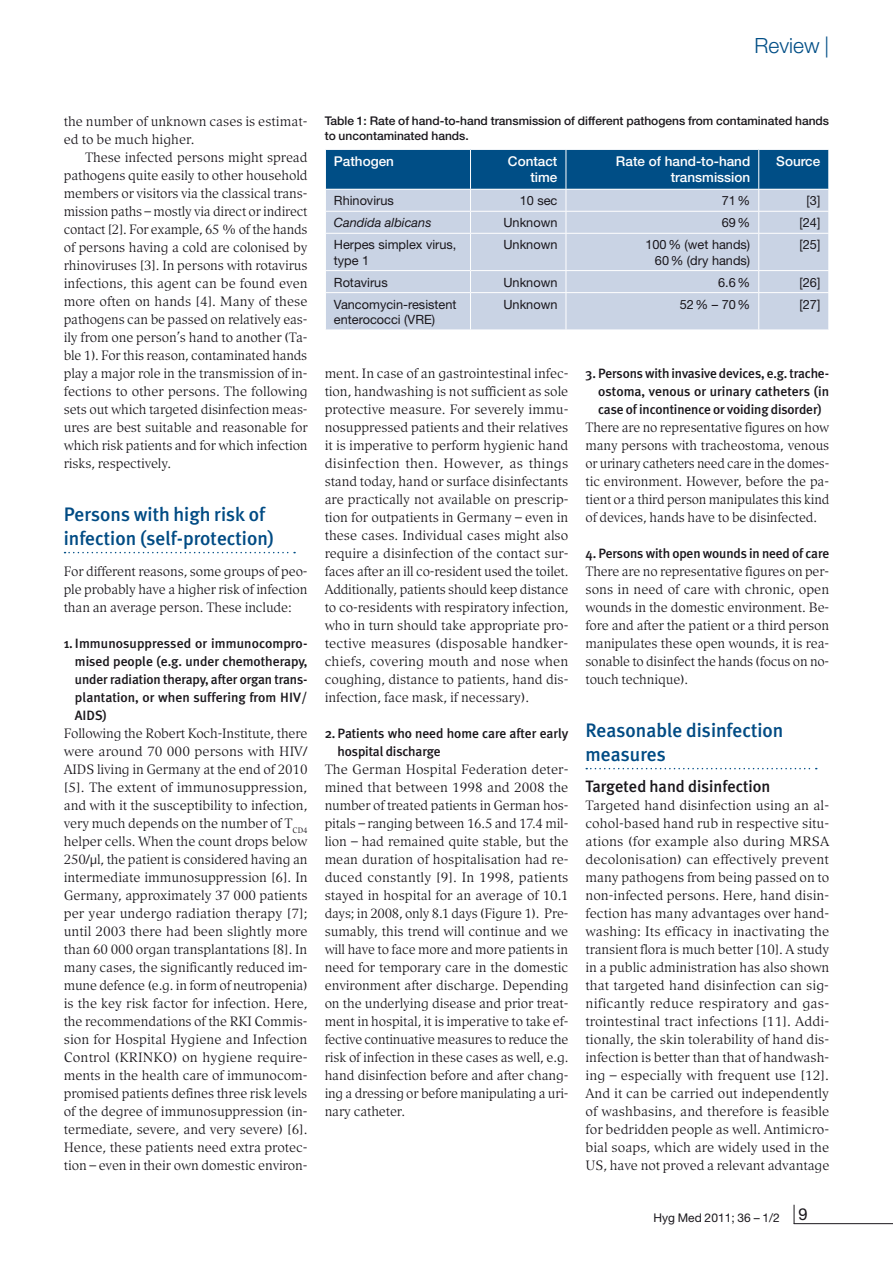
<style>
.page{position:relative;width:893px;height:1263px;background:#fff}
.page>*{position:absolute;margin:0;border:0;box-sizing:border-box;transform-origin:0 0}
.t1{font:300 21px "Helvetica Neue";color:#004e86}
.t2{font:500 19.5px/23.4px "Meta Plus";color:#004b84}
.t3{font:500 16.5px "Meta Plus";color:#1a171c}
.t4{font:16.5px "Helvetica Neue";color:#1a171c}
.t5{font:13.5px/18px "Compatil Exquisit LT";letter-spacing:-.01em;color:#1a171c;text-align:justify}
.t6{font:500 13.5px/18px "Meta Plus";letter-spacing:-.01em;color:#1a171c;text-align:justify}
.t7{font:500 13.5px/16.2px "Helvetica Neue";color:#fff;text-align:right}
.t8{font:12.75px/15.3px "Helvetica Neue";color:#1a171c}
.t9{font:italic 12.75px "Helvetica Neue";color:#1a171c}
.t10{font:500 12px/15px "Helvetica Neue";color:#1a171c}
.t11{font:12px "Helvetica Neue";color:#1a171c}
</style>
<div class="page">
<hr style="left:794px;top:1223px;width:99px;height:1px;background:#1a171c">
<svg style="left:794px;top:1205px;width:1px;height:19px"></svg>
<svg style="left:586px;top:768px;width:231px;height:1px"></svg>
<svg style="left:65px;top:552px;width:230px;height:1px"></svg>
<div style="left:326px;top:234px;width:502px;height:96px;background:#c9d3e4"></div>
<hr style="left:758px;top:234px;width:1px;height:36px;background:#fff">
<svg style="left:758px;top:271px;width:1px;height:21px"></svg>
<svg style="left:828px;top:271px;width:1px;height:21px"></svg>
<hr style="left:758px;top:293px;width:1px;height:37px;background:#fff">
<hr style="left:470px;top:234px;width:1px;height:36px;background:#fff">
<hr style="left:566px;top:234px;width:1px;height:36px;background:#fff">
<svg style="left:470px;top:271px;width:1px;height:21px"></svg>
<svg style="left:566px;top:271px;width:1px;height:21px"></svg>
<hr style="left:470px;top:293px;width:1px;height:37px;background:#fff">
<hr style="left:566px;top:293px;width:1px;height:37px;background:#fff">
<svg style="left:325px;top:149px;width:504px;height:84px;background:#6f97ba"></svg>
<hr style="left:325px;top:270px;width:145px;height:1px;background:#fff">
<hr style="left:470px;top:270px;width:96px;height:1px;background:#fff">
<hr style="left:566px;top:270px;width:193px;height:1px;background:#fff">
<hr style="left:759px;top:270px;width:70px;height:1px;background:#fff">
<hr style="left:325px;top:292px;width:145px;height:1px;background:#fff">
<hr style="left:470px;top:292px;width:96px;height:1px;background:#fff">
<hr style="left:566px;top:292px;width:193px;height:1px;background:#fff">
<hr style="left:759px;top:292px;width:70px;height:1px;background:#fff">
<h1 class="t1" style="left:755px;top:33px;width:76px">Review |</h1>
<p class="t5" style="left:64px;top:112px;width:245px">the number of unknown cases is estimat&shy;ed to be much higher.</p>
<p class="t5" style="left:64px;top:148px;width:245px;text-indent:21px">These infected persons might spread pathogens quite easily to other household members or visitors via the classical trans&shy;mission paths – mostly via direct or indirect contact [2]. For example, 65 % of the hands of persons having a cold are colonised by rhinoviruses [3]. In persons with rotavirus infections, this agent can be found even more often on hands [4]. Many of these pathogens can be passed on relatively eas&shy;ily from one person’s hand to another (Ta&shy;ble 1). For this reason, contaminated hands play a major role in the transmission of in&shy;fections to other persons. The following sets out which targeted disinfection meas&shy;ures are best suitable and reasonable for which risk patients and for which infection risks, respectively.</p>
<h2 class="t2" style="left:64px;top:503px;width:212px">Persons with high risk of infection (self-protection)</h2>
<p class="t5" style="left:64px;top:562px;width:245px">For different reasons, some groups of peo&shy;ple probably have a higher risk of infection than an average person. These include:</p>
<p class="t6" style="left:75px;top:634px;width:234px;text-indent:-11px">1. Immunosuppressed or immunocompro&shy;mised people (e.g. under chemotherapy, under radiation therapy, after organ trans&shy;plantation, or when suffering from HIV/ AIDS)</p>
<p class="t5" style="left:64px;top:724px;width:245px">Following the Robert Koch-Institute, there were around 70 000 persons with HIV/ AIDS living in Germany at the end of 2010 [5]. The extent of immunosuppression, and with it the susceptibility to infection, very much depends on the number of T<sub>CD4 </sub>helper cells. When the count drops below 250/µl, the patient is considered having an intermediate immunosuppression [6]. In Germany, approximately 37 000 patients per year undergo radiation therapy [7]; until 2003 there had been slightly more than 60 000 organ transplantations [8]. In many cases, the significantly reduced im&shy;mune defence (e.g. in form of neutropenia) is the key risk factor for infection. Here, the recommendations of the RKI Commis&shy;sion for Hospital Hygiene and Infection Control (KRINKO) on hygiene require&shy;ments in the health care of immunocom&shy;promised patients defines three risk levels of the degree of immunosuppression (in&shy;termediate, severe, and very severe) [6].<br>Hence, these patients need extra protec&shy;tion – even in their own domestic environ-</p>
<p class="t10" style="left:325px;top:113px;width:506px">Table 1: Rate of hand-to-hand transmission of different pathogens from contaminated hands to uncontaminated hands.</p>
<p class="t7" style="left:334px;top:153px;width:62px">Pathogen</p>
<p class="t7" style="left:508px;top:153px;width:51px">Contact time</p>
<p class="t7" style="left:616px;top:153px;width:136px">Rate of hand-to-hand transmission</p>
<p class="t7" style="left:776px;top:153px;width:46px">Source</p>
<p class="t8" style="left:334px;top:193px;width:61px">Rhinovirus</p>
<p class="t8" style="left:520px;top:193px;width:39px">10 sec</p>
<p class="t8" style="left:722px;top:193px;width:30px">71%</p>
<p class="t8" style="left:807px;top:193px;width:15px">[3]</p>
<p class="t9" style="left:334px;top:215px;width:99px">Candida albicans</p>
<p class="t8" style="left:503px;top:215px;width:56px">Unknown</p>
<p class="t8" style="left:722px;top:215px;width:30px">69%</p>
<p class="t8" style="left:799px;top:215px;width:22px">[24]</p>
<p class="t8" style="left:334px;top:237px;width:124px">Herpes simplex virus, type 1</p>
<p class="t8" style="left:503px;top:237px;width:56px">Unknown</p>
<p class="t8" style="left:645px;top:237px;width:106px;text-align:right">100% (wet hands)<br>60% (dry hands)</p>
<p class="t8" style="left:799px;top:237px;width:22px">[25]</p>
<p class="t8" style="left:334px;top:274px;width:55px">Rotavirus</p>
<p class="t8" style="left:503px;top:274px;width:56px">Unknown</p>
<p class="t8" style="left:718px;top:274px;width:34px">6.6%</p>
<p class="t8" style="left:799px;top:274px;width:22px">[26]</p>
<p class="t8" style="left:334px;top:296px;width:124px">Vancomycin-resistent enterococci (VRE)</p>
<p class="t8" style="left:503px;top:296px;width:56px">Unknown</p>
<p class="t8" style="left:680px;top:296px;width:72px">52% – 70%</p>
<p class="t8" style="left:799px;top:296px;width:22px">[27]</p>
<p class="t5" style="left:325px;top:364px;width:245px">ment. In case of an gastrointestinal infec&shy;tion, handwashing is not sufficient as sole protective measure. For severely immu&shy;nosuppressed patients and their relatives it is imperative to perform hygienic hand disinfection then. However, as things stand today, hand or surface disinfectants are practically not available on prescrip&shy;tion for outpatients in Germany – even in these cases. Individual cases might also require a disinfection of the contact sur&shy;faces after an ill co-resident used the toilet.<br>Additionally, patients should keep distance to co-residents with respiratory infection, who in turn should take appropriate pro&shy;tective measures (disposable handker&shy;chiefs, covering mouth and nose when coughing, distance to patients, hand dis&shy;infection, face mask, if necessary).</p>
<p class="t6" style="left:338px;top:724px;width:232px;text-indent:-13px">2. Patients who need home care after early hospital discharge</p>
<p class="t5" style="left:325px;top:760px;width:245px">The German Hospital Federation deter&shy;mined that between 1998 and 2008 the number of treated patients in German hos&shy;pitals – ranging between 16.5 and 17.4 mil&shy;lion – had remained quite stable, but the mean duration of hospitalisation had re&shy;duced constantly [9]. In 1998, patients stayed in hospital for an average of 10.1 days; in 2008, only 8.1 days (Figure 1). Pre&shy;sumably, this trend will continue and we will have to face more and more patients in need for temporary care in the domestic environment after discharge. Depending on the underlying disease and prior treat&shy;ment in hospital, it is imperative to take ef&shy;fective continuative measures to reduce the risk of infection in these cases as well, e.g. hand disinfection before and after chang&shy;ing a dressing or before manipulating a uri&shy;nary catheter.</p>
<p class="t6" style="left:598px;top:364px;width:233px;text-indent:-13px">3. Persons with invasive devices, e.g. trache&shy;ostoma, venous or urinary catheters (in case of incontinence or voiding disorder)</p>
<p class="t5" style="left:585px;top:418px;width:245px">There are no representative figures on how many persons with tracheostoma, venous or urinary catheters need care in the domes&shy;tic environment. However, before the pa&shy;tient or a third person manipulates this kind of devices, hands have to be disinfected.</p>
<p class="t6" style="left:585px;top:544px;width:245px">4. Persons with open wounds in need of care</p>
<p class="t5" style="left:585px;top:562px;width:245px">There are no representative figures on per&shy;sons in need of care with chronic, open wounds in the domestic environment. Be&shy;fore and after the patient or a third person manipulates these open wounds, it is rea&shy;sonable to disinfect the hands (focus on no&shy;touch technique).</p>
<h2 class="t2" style="left:585px;top:719px;width:199px">Reasonable disinfection measures</h2>
<p class="t3" style="left:585px;top:777px;width:186px">Targeted hand disinfection</p>
<p class="t5" style="left:585px;top:796px;width:245px">Targeted hand disinfection using an al&shy;cohol-based hand rub in respective situ&shy;ations (for example also during MRSA decolonisation) can effectively prevent many pathogens from being passed on to non-infected persons. Here, hand disin&shy;fection has many advantages over hand&shy;washing: Its efficacy in inactivating the transient flora is much better [10]. A study in a public administration has also shown that targeted hand disinfection can sig&shy;nificantly reduce respiratory and gas&shy;trointestinal tract infections [11]. Addi&shy;tionally, the skin tolerability of hand dis&shy;infection is better than that of handwash&shy;ing – especially with frequent use [12].<br>And it can be carried out independently of washbasins, and therefore is feasible for bedridden people as well. Antimicro&shy;bial soaps, which are widely used in the US, have not proved a relevant advantage</p>
<p class="t11" style="left:653px;top:1210px;width:128px">Hyg Med 2011; 36 – 1/2</p>
<p class="t4" style="left:798px;top:1204px;width:11px">9</p>
</div>
